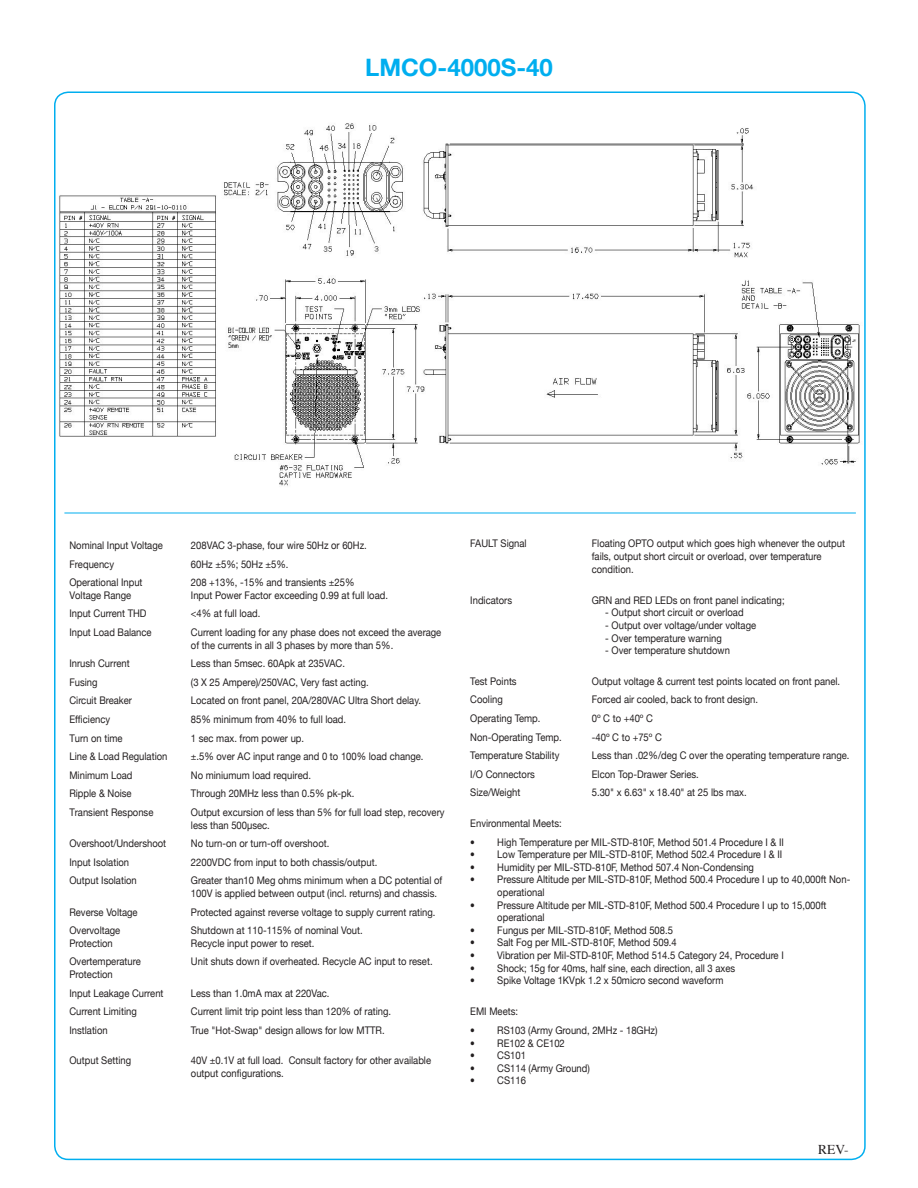
<style>
.page{position:relative;width:918px;height:1188px;background:#fff}
.page>*{position:absolute;margin:0;border:0;box-sizing:border-box;transform-origin:0 0}
.t1{font:700 24px "Helvetica Neue";color:#00aeef}
.t2{font:13.5px "Times";color:#231f20}
.t3{font:10.5px/12.6px "Helvetica Neue";color:#231f20;scale:.9 1}
</style>
<div class="page">
<img style="left:59px;top:123px;width:801px;height:363px">
<hr style="left:64px;top:513px;width:792px;height:1px;background:#00aeef">
<p class="t1" style="left:365px;top:52px;width:189px">LMCO-4000S-40</p>
<p class="t3" style="left:69px;top:539px;width:105px">Nominal Input Voltage</p>
<p class="t3" style="left:191px;top:539px;width:197px">208VAC 3-phase, four wire 50Hz or 60Hz.</p>
<p class="t3" style="left:69px;top:557px;width:51px">Frequency</p>
<p class="t3" style="left:191px;top:557px;width:110px">60Hz ±5%; 50Hz ±5%.</p>
<p class="t3" style="left:69px;top:576px;width:83px">Operational Input</p>
<p class="t3" style="left:191px;top:576px;width:183px">208 +13%, -15% and transients ±25%</p>
<p class="t3" style="left:69px;top:589px;width:70px">Voltage Range</p>
<p class="t3" style="left:191px;top:589px;width:220px">Input Power Factor exceeding 0.99 at full load.</p>
<p class="t3" style="left:69px;top:607px;width:87px">Input Current THD</p>
<p class="t3" style="left:191px;top:607px;width:79px">&lt;4% at full load.</p>
<p class="t3" style="left:69px;top:626px;width:93px">Input Load Balance</p>
<p class="t3" style="left:191px;top:626px;width:280px">Current loading for any phase does not exceed the average of the currents in all 3 phases by more than 5%.</p>
<p class="t3" style="left:69px;top:657px;width:69px">Inrush Current</p>
<p class="t3" style="left:191px;top:657px;width:173px">Less than 5msec. 60Apk at 235VAC.</p>
<p class="t3" style="left:69px;top:676px;width:33px">Fusing</p>
<p class="t3" style="left:191px;top:676px;width:199px">(3 X 25 Ampere)/250VAC, Very fast acting.</p>
<p class="t3" style="left:69px;top:694px;width:71px">Circuit Breaker</p>
<p class="t3" style="left:191px;top:694px;width:257px">Located on front panel, 20A/280VAC Ultra Short delay.</p>
<p class="t3" style="left:69px;top:713px;width:47px">Efficiency</p>
<p class="t3" style="left:191px;top:713px;width:174px">85% minimum from 40% to full load.</p>
<p class="t3" style="left:69px;top:731px;width:61px">Turn on time</p>
<p class="t3" style="left:191px;top:731px;width:127px">1 sec max. from power up.</p>
<p class="t3" style="left:69px;top:750px;width:110px">Line &amp; Load Regulation</p>
<p class="t3" style="left:191px;top:750px;width:260px">±.5% over AC input range and 0 to 100% load change.</p>
<p class="t3" style="left:69px;top:769px;width:72px">Minimum Load</p>
<p class="t3" style="left:191px;top:769px;width:135px">No miniumum load required.</p>
<p class="t3" style="left:69px;top:787px;width:71px">Ripple &amp; Noise</p>
<p class="t3" style="left:191px;top:787px;width:183px">Through 20MHz less than 0.5% pk-pk.</p>
<p class="t3" style="left:69px;top:806px;width:95px">Transient Response</p>
<p class="t3" style="left:191px;top:806px;width:283px">Output excursion of less than 5% for full load step, recovery less than 500µsec.</p>
<p class="t3" style="left:69px;top:837px;width:109px">Overshoot/Undershoot</p>
<p class="t3" style="left:191px;top:837px;width:155px">No turn-on or turn-off overshoot.</p>
<p class="t3" style="left:69px;top:856px;width:68px">Input Isolation</p>
<p class="t3" style="left:191px;top:856px;width:209px">2200VDC from input to both chassis/output.</p>
<p class="t3" style="left:69px;top:874px;width:76px">Output Isolation</p>
<p class="t3" style="left:191px;top:874px;width:281px">Greater than10 Meg ohms minimum when a DC potential of<br>100V is applied between output (incl. returns) and chassis.</p>
<p class="t3" style="left:69px;top:905px;width:77px">Reverse Voltage</p>
<p class="t3" style="left:191px;top:905px;width:273px">Protected against reverse voltage to supply current rating.</p>
<p class="t3" style="left:69px;top:924px;width:58px">Overvoltage</p>
<p class="t3" style="left:191px;top:924px;width:193px">Shutdown at 110-115% of nominal Vout.</p>
<p class="t3" style="left:69px;top:937px;width:50px">Protection</p>
<p class="t3" style="left:191px;top:937px;width:139px">Recycle input power to reset.</p>
<p class="t3" style="left:69px;top:955px;width:81px">Overtemperature</p>
<p class="t3" style="left:191px;top:955px;width:270px">Unit shuts down if overheated. Recycle AC input to reset.</p>
<p class="t3" style="left:69px;top:968px;width:50px">Protection</p>
<p class="t3" style="left:69px;top:986px;width:106px">Input Leakage Current</p>
<p class="t3" style="left:191px;top:986px;width:156px">Less than 1.0mA max at 220Vac.</p>
<p class="t3" style="left:69px;top:1005px;width:76px">Current Limiting</p>
<p class="t3" style="left:191px;top:1005px;width:224px">Current limit trip point less than 120% of rating.</p>
<p class="t3" style="left:69px;top:1024px;width:44px">Instlation</p>
<p class="t3" style="left:191px;top:1024px;width:217px">True "Hot-Swap" design allows for low MTTR.</p>
<p class="t3" style="left:69px;top:1054px;width:70px">Output Setting</p>
<p class="t3" style="left:191px;top:1054px;width:268px">40V ±0.1V at full load. Consult factory for other available output configurations.</p>
<p class="t3" style="left:470px;top:537px;width:64px">FAULT Signal</p>
<p class="t3" style="left:592px;top:537px;width:283px">Floating OPTO output which goes high whenever the output fails, output short circuit or overload, over temperature</p>
<p class="t3" style="left:592px;top:562px;width:48px">condition.</p>
<p class="t3" style="left:470px;top:594px;width:48px">Indicators</p>
<p class="t3" style="left:592px;top:594px;width:216px">GRN and RED LEDs on front panel indicating;</p>
<p class="t3" style="left:605px;top:606px;width:155px">- Output short circuit or overload</p>
<p class="t3" style="left:605px;top:619px;width:169px">- Output over voltage/under voltage</p>
<p class="t3" style="left:605px;top:631px;width:131px">- Over temperature warning</p>
<p class="t3" style="left:605px;top:644px;width:140px">- Over temperature shutdown</p>
<p class="t3" style="left:470px;top:675px;width:53px">Test Points</p>
<p class="t3" style="left:592px;top:675px;width:278px">Output voltage &amp; current test points located on front panel.</p>
<p class="t3" style="left:470px;top:693px;width:38px">Cooling</p>
<p class="t3" style="left:592px;top:693px;width:186px">Forced air cooled, back to front design.</p>
<p class="t3" style="left:470px;top:712px;width:80px">Operating Temp.</p>
<p class="t3" style="left:592px;top:712px;width:70px">0º C to +40º C</p>
<p class="t3" style="left:470px;top:730px;width:103px">Non-Operating Temp.</p>
<p class="t3" style="left:592px;top:730px;width:79px">-40º C to +75º C</p>
<p class="t3" style="left:470px;top:749px;width:100px">Temperature Stability</p>
<p class="t3" style="left:592px;top:749px;width:288px">Less than .02%/deg C over the operating temperature range.</p>
<p class="t3" style="left:470px;top:768px;width:73px">I/O Connectors</p>
<p class="t3" style="left:592px;top:768px;width:120px">Elcon Top-Drawer Series.</p>
<p class="t3" style="left:470px;top:786px;width:57px">Size/Weight</p>
<p class="t3" style="left:592px;top:786px;width:174px">5.30" x 6.63" x 18.40" at 25 lbs max.</p>
<p class="t3" style="left:470px;top:817px;width:103px">Environmental Meets:</p>
<p class="t3" style="left:470px;top:835px;width:350px">• High Temperature per MIL-STD-810F, Method 501.4 Procedure I &amp; II</p>
<p class="t3" style="left:470px;top:848px;width:348px">• Low Temperature per MIL-STD-810F, Method 502.4 Procedure I &amp; II</p>
<p class="t3" style="left:470px;top:861px;width:317px">• Humidity per MIL-STD-810F, Method 507.4 Non-Condensing</p>
<p class="t3" style="left:497px;top:873px;width:394px;text-indent:-27px">• Pressure Altitude per MIL-STD-810F, Method 500.4 Procedure I up to 40,000ft Non&shy;operational</p>
<p class="t3" style="left:497px;top:898px;width:367px;text-indent:-27px">• Pressure Altitude per MIL-STD-810F, Method 500.4 Procedure I up to 15,000ft operational</p>
<p class="t3" style="left:470px;top:924px;width:227px">• Fungus per MIL-STD-810F, Method 508.5</p>
<p class="t3" style="left:470px;top:936px;width:231px">• Salt Fog per MIL-STD-810F, Method 509.4</p>
<p class="t3" style="left:470px;top:949px;width:350px">• Vibration per Mil-STD-810F, Method 514.5 Category 24, Procedure I</p>
<p class="t3" style="left:470px;top:961px;width:296px">• Shock; 15g for 40ms, half sine, each direction, all 3 axes</p>
<p class="t3" style="left:470px;top:974px;width:283px">• Spike Voltage 1KVpk 1.2 x 50micro second waveform</p>
<p class="t3" style="left:470px;top:1005px;width:55px">EMI Meets:</p>
<p class="t3" style="left:470px;top:1024px;width:210px">• RS103 (Army Ground, 2MHz - 18GHz)</p>
<p class="t3" style="left:470px;top:1036px;width:107px">• RE102 &amp; CE102</p>
<p class="t3" style="left:470px;top:1049px;width:63px">• CS101</p>
<p class="t3" style="left:470px;top:1062px;width:134px">• CS114 (Army Ground)</p>
<p class="t3" style="left:470px;top:1074px;width:63px">• CS116</p>
<p class="t2" style="left:818px;top:1136px;width:32px">REV-</p>
</div>
